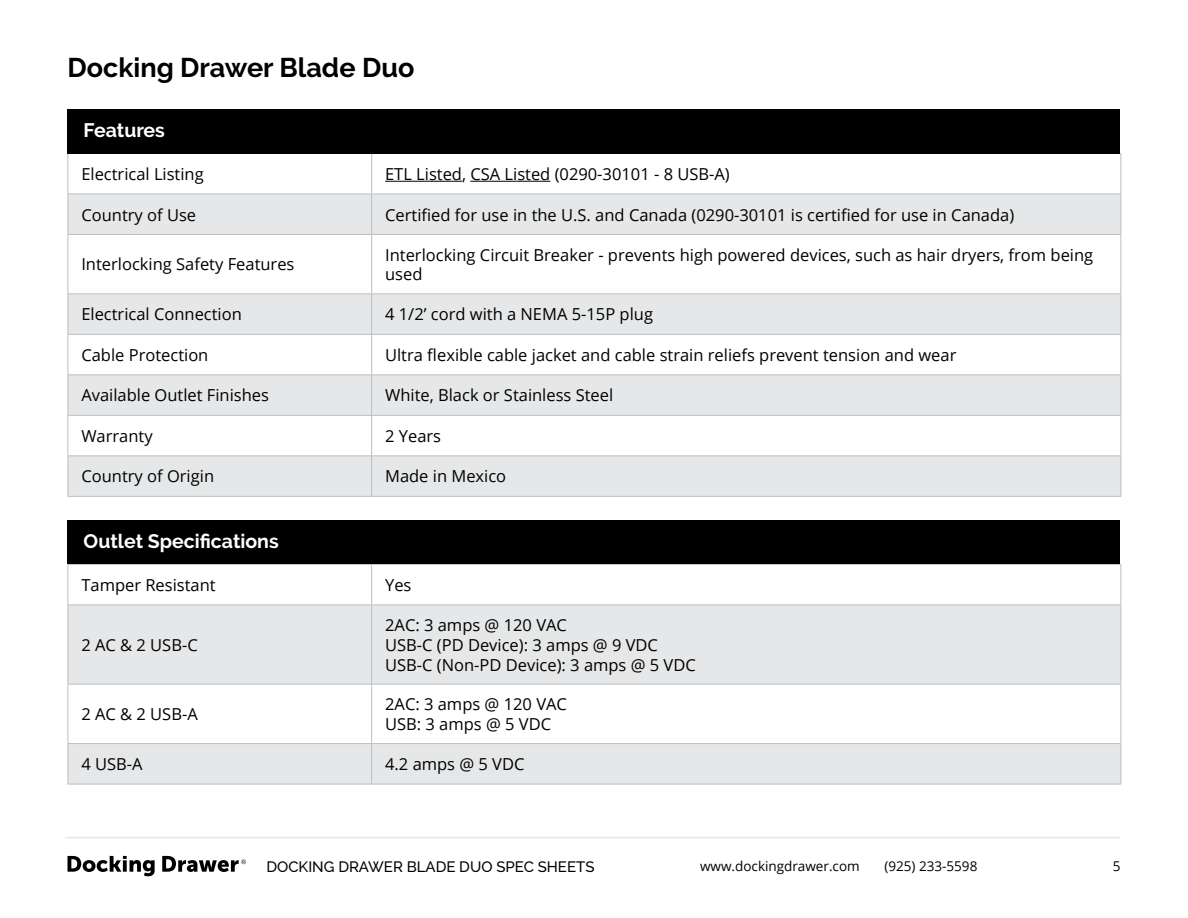
<style>
.page{position:relative;width:1188px;height:918px;background:#fff}
.page>*{position:absolute;margin:0;border:0;box-sizing:border-box;transform-origin:0 0}
.t1{font:700 27px "Raleway";color:#000}
.t2{font:700 19.5px "Raleway";color:#fff}
.t3{font:16.5px/19.8px "Open Sans";color:#000}
.t4{font:500 15px "Raleway";color:#000}
.t5{font:13.5px "Open Sans";color:#000}
</style>
<div class="page">
<svg style="left:68px;top:856px;width:178px;height:20px"></svg>
<hr style="left:65px;top:837px;width:1056px;height:1px;background:#e6e7e8">
<svg style="left:69px;top:195px;width:1051px;height:301px;fill:#e6e7e8"></svg>
<hr style="left:68px;top:154px;width:1px;height:40px;background:#bcbec0">
<hr style="left:372px;top:153px;width:749px;height:1px;background:#bcbec0">
<hr style="left:371px;top:154px;width:1px;height:40px;background:#bcbec0">
<hr style="left:1120px;top:154px;width:1px;height:40px;background:#bcbec0">
<hr style="left:68px;top:194px;width:304px;height:1px;background:#bcbec0">
<hr style="left:68px;top:194px;width:1px;height:40px;background:#bcbec0">
<hr style="left:372px;top:194px;width:749px;height:1px;background:#bcbec0">
<hr style="left:371px;top:194px;width:1px;height:40px;background:#bcbec0">
<hr style="left:1120px;top:194px;width:1px;height:40px;background:#bcbec0">
<hr style="left:68px;top:234px;width:304px;height:1px;background:#bcbec0">
<hr style="left:68px;top:235px;width:1px;height:58px;background:#bcbec0">
<hr style="left:372px;top:234px;width:749px;height:1px;background:#bcbec0">
<hr style="left:371px;top:235px;width:1px;height:58px;background:#bcbec0">
<hr style="left:1120px;top:235px;width:1px;height:58px;background:#bcbec0">
<hr style="left:68px;top:293px;width:304px;height:1px;background:#bcbec0">
<hr style="left:68px;top:294px;width:1px;height:40px;background:#bcbec0">
<hr style="left:372px;top:293px;width:749px;height:1px;background:#bcbec0">
<hr style="left:371px;top:294px;width:1px;height:40px;background:#bcbec0">
<hr style="left:1120px;top:294px;width:1px;height:40px;background:#bcbec0">
<hr style="left:68px;top:334px;width:304px;height:1px;background:#bcbec0">
<hr style="left:68px;top:335px;width:1px;height:39px;background:#bcbec0">
<hr style="left:372px;top:334px;width:749px;height:1px;background:#bcbec0">
<hr style="left:371px;top:335px;width:1px;height:39px;background:#bcbec0">
<hr style="left:1120px;top:335px;width:1px;height:39px;background:#bcbec0">
<hr style="left:68px;top:374px;width:304px;height:1px;background:#bcbec0">
<hr style="left:68px;top:375px;width:1px;height:40px;background:#bcbec0">
<hr style="left:372px;top:374px;width:749px;height:1px;background:#bcbec0">
<hr style="left:371px;top:375px;width:1px;height:40px;background:#bcbec0">
<hr style="left:1120px;top:375px;width:1px;height:40px;background:#bcbec0">
<hr style="left:68px;top:415px;width:304px;height:1px;background:#bcbec0">
<hr style="left:68px;top:416px;width:1px;height:39px;background:#bcbec0">
<hr style="left:372px;top:415px;width:749px;height:1px;background:#bcbec0">
<hr style="left:371px;top:416px;width:1px;height:39px;background:#bcbec0">
<hr style="left:1120px;top:416px;width:1px;height:39px;background:#bcbec0">
<hr style="left:68px;top:455px;width:304px;height:1px;background:#bcbec0">
<hr style="left:68px;top:456px;width:1px;height:40px;background:#bcbec0">
<hr style="left:372px;top:455px;width:749px;height:1px;background:#bcbec0">
<hr style="left:371px;top:456px;width:1px;height:40px;background:#bcbec0">
<hr style="left:1120px;top:456px;width:1px;height:40px;background:#bcbec0">
<hr style="left:68px;top:496px;width:304px;height:1px;background:#bcbec0">
<hr style="left:372px;top:496px;width:749px;height:1px;background:#bcbec0">
<hr style="left:385px;top:181px;width:77px;height:1px;background:#000">
<hr style="left:470px;top:181px;width:80px;height:1px;background:#000">
<div style="left:68px;top:109px;width:1052px;height:45px;background:#000"></div>
<svg style="left:69px;top:606px;width:1051px;height:178px;fill:#e6e7e8"></svg>
<hr style="left:68px;top:564px;width:304px;height:1px;background:#bcbec0">
<hr style="left:68px;top:565px;width:1px;height:40px;background:#bcbec0">
<hr style="left:372px;top:564px;width:749px;height:1px;background:#bcbec0">
<hr style="left:371px;top:565px;width:1px;height:40px;background:#bcbec0">
<hr style="left:1120px;top:565px;width:1px;height:40px;background:#bcbec0">
<hr style="left:68px;top:605px;width:304px;height:1px;background:#bcbec0">
<hr style="left:68px;top:605px;width:1px;height:79px;background:#bcbec0">
<hr style="left:372px;top:605px;width:749px;height:1px;background:#bcbec0">
<hr style="left:371px;top:605px;width:1px;height:79px;background:#bcbec0">
<hr style="left:1120px;top:605px;width:1px;height:79px;background:#bcbec0">
<hr style="left:68px;top:684px;width:304px;height:1px;background:#bcbec0">
<hr style="left:68px;top:685px;width:1px;height:58px;background:#bcbec0">
<hr style="left:372px;top:684px;width:749px;height:1px;background:#bcbec0">
<hr style="left:371px;top:685px;width:1px;height:58px;background:#bcbec0">
<hr style="left:1120px;top:685px;width:1px;height:58px;background:#bcbec0">
<hr style="left:68px;top:743px;width:304px;height:1px;background:#bcbec0">
<hr style="left:68px;top:744px;width:1px;height:40px;background:#bcbec0">
<hr style="left:372px;top:743px;width:749px;height:1px;background:#bcbec0">
<hr style="left:371px;top:744px;width:1px;height:40px;background:#bcbec0">
<hr style="left:1120px;top:744px;width:1px;height:40px;background:#bcbec0">
<hr style="left:68px;top:784px;width:304px;height:1px;background:#bcbec0">
<hr style="left:372px;top:784px;width:749px;height:1px;background:#bcbec0">
<div style="left:68px;top:520px;width:1052px;height:44px;background:#000"></div>
<h1 class="t1" style="left:68px;top:52px;width:348px">Docking Drawer Blade Duo</h1>
<p class="t2" style="left:84px;top:119px;width:83px">Features</p>
<p class="t3" style="left:81px;top:164px;width:124px">Electrical Listing</p>
<p class="t3" style="left:385px;top:164px;width:346px">ETL Listed, CSA Listed (0290-30101 - 8 USB-A)</p>
<p class="t3" style="left:81px;top:204px;width:116px">Country of Use</p>
<p class="t3" style="left:385px;top:204px;width:631px">Certified for use in the U.S. and Canada (0290-30101 is certified for use in Canada)</p>
<p class="t3" style="left:81px;top:254px;width:215px">Interlocking Safety Features</p>
<p class="t3" style="left:385px;top:244px;width:710px">Interlocking Circuit Breaker - prevents high powered devices, such as hair dryers, from being used</p>
<p class="t3" style="left:81px;top:304px;width:162px">Electrical Connection</p>
<p class="t3" style="left:385px;top:304px;width:269px">4 1/2’ cord with a NEMA 5-15P plug</p>
<p class="t3" style="left:81px;top:345px;width:129px">Cable Protection</p>
<p class="t3" style="left:385px;top:345px;width:573px">Ultra flexible cable jacket and cable strain reliefs prevent tension and wear</p>
<p class="t3" style="left:81px;top:385px;width:189px">Available Outlet Finishes</p>
<p class="t3" style="left:385px;top:385px;width:230px">White, Black or Stainless Steel</p>
<p class="t3" style="left:81px;top:426px;width:73px">Warranty</p>
<p class="t3" style="left:385px;top:426px;width:58px">2 Years</p>
<p class="t3" style="left:81px;top:466px;width:134px">Country of Origin</p>
<p class="t3" style="left:385px;top:466px;width:123px">Made in Mexico</p>
<p class="t2" style="left:84px;top:530px;width:197px">Outlet Specifications</p>
<p class="t3" style="left:81px;top:575px;width:136px">Tamper Resistant</p>
<p class="t3" style="left:385px;top:575px;width:28px">Yes</p>
<p class="t3" style="left:81px;top:635px;width:118px">2 AC &amp; 2 USB-C</p>
<p class="t3" style="left:385px;top:615px;width:312px">2AC: 3 amps @ 120 VAC<br>USB-C (PD Device): 3 amps @ 9 VDC<br>USB-C (Non-PD Device): 3 amps @ 5 VDC</p>
<p class="t3" style="left:81px;top:704px;width:118px">2 AC &amp; 2 USB-A</p>
<p class="t3" style="left:385px;top:694px;width:183px">2AC: 3 amps @ 120 VAC<br>USB: 3 amps @ 5 VDC</p>
<p class="t3" style="left:81px;top:754px;width:63px">4 USB-A</p>
<p class="t3" style="left:385px;top:754px;width:141px">4.2 amps @ 5 VDC</p>
<p class="t4" style="left:266px;top:858px;width:330px">DOCKING DRAWER BLADE DUO SPEC SHEETS</p>
<p class="t5" style="left:700px;top:857px;width:161px">www.dockingdrawer.com</p>
<p class="t5" style="left:884px;top:857px;width:95px">(925) 233-5598</p>
<p class="t5" style="left:1113px;top:857px;width:9px">5</p>
</div>
